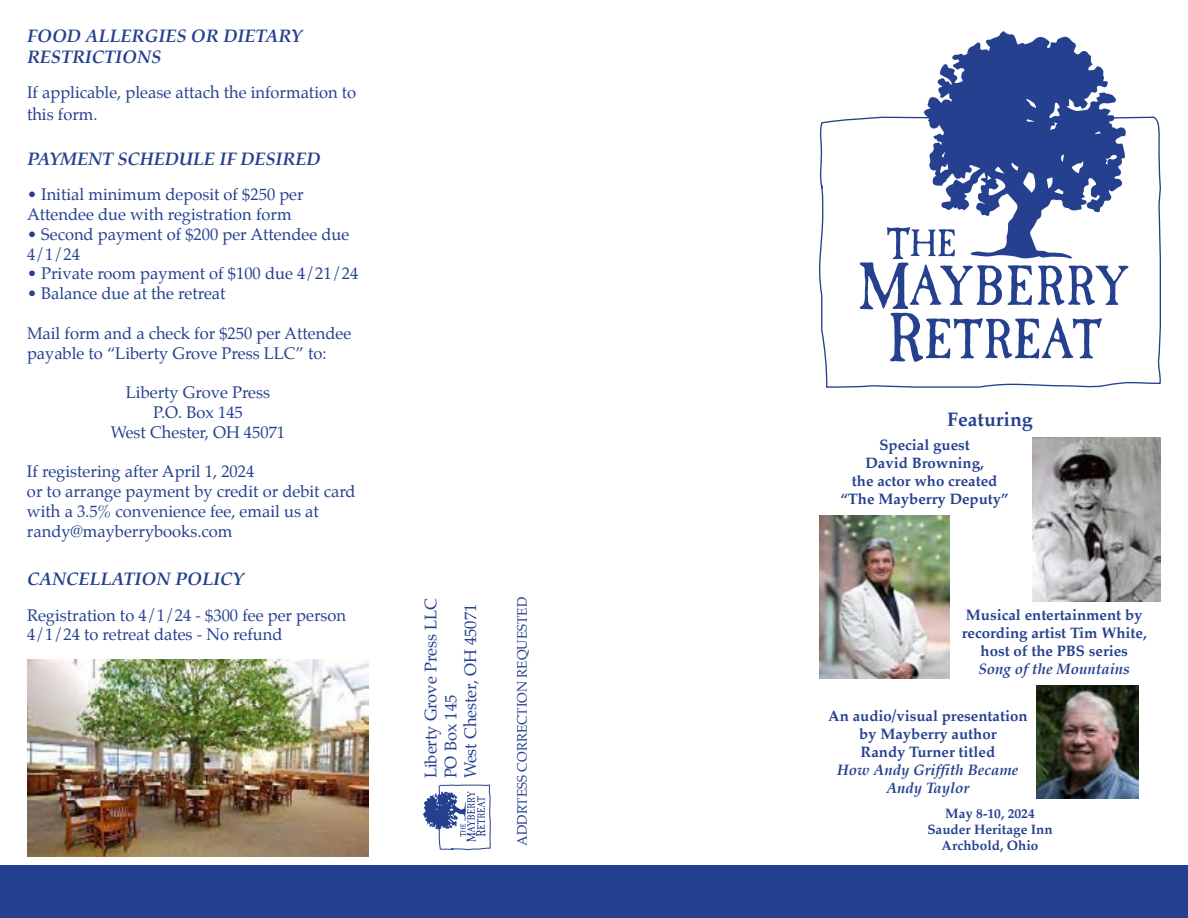
<style>
.page{position:relative;width:1188px;height:918px;background:#fff}
.page>*{position:absolute;margin:0;border:0;box-sizing:border-box;transform-origin:0 0}
.t1{font:700 19.5px "Palatino";color:#25408f}
.t2{font:italic 700 18px/21.6px "Palatino";color:#25408f}
.t3{font:16.5px/19.8px "Palatino";color:#25408f}
.t4{font:700 15px/18px "Palatino";color:#25408f;text-align:center}
.t5{font:italic 700 15px/18px "Palatino";color:#25408f;text-align:center}
.t6{font:700 13.5px/16.2px "Palatino";color:#25408f;text-align:center}
.t7{font:13.5px "Palatino";color:#25408f}
</style>
<div class="page">
<div style="left:0;top:865px;width:1188px;height:53px;background:#25408f"></div>
<svg style="left:819px;top:116px;width:342px;height:272px"></svg>
<svg style="left:860px;top:227px;width:268px;height:135px"></svg>
<svg style="left:924px;top:31px;width:202px;height:228px;fill:#25408f"></svg>
<img style="left:1037px;top:685px;width:102px;height:113px">
<img style="left:819px;top:515px;width:131px;height:164px">
<svg style="left:423px;top:785px;width:67px;height:65px"></svg>
<img style="left:27px;top:659px;width:342px;height:197px">
<img style="left:1032px;top:437px;width:128px;height:164px">
<p class="t2" style="left:27px;top:25px;width:276px">FOOD ALLERGIES OR DIETARY<br>RESTRICTIONS</p>
<p class="t3" style="left:27px;top:82px;width:331px;line-height:21.6px">If applicable, please attach the information to this form.</p>
<p class="t2" style="left:27px;top:149px;width:295px">PAYMENT SCHEDULE IF DESIRED</p>
<p class="t3" style="left:27px;top:185px;width:278px">• Initial minimum deposit of $250 per<br>Attendee due with registration form</p>
<p class="t3" style="left:27px;top:224px;width:324px">• Second payment of $200 per Attendee due<br>4/1/24</p>
<p class="t3" style="left:27px;top:264px;width:333px">• Private room payment of $100 due 4/21/24</p>
<p class="t3" style="left:27px;top:284px;width:200px">• Balance due at the retreat</p>
<p class="t3" style="left:27px;top:323px;width:326px">Mail form and a check for $250 per Attendee payable to “Liberty Grove Press LLC” to:</p>
<p class="t3" style="left:111px;top:383px;width:176px;text-align:center">Liberty Grove Press<br>P.O. Box 145<br>West Chester, OH 45071</p>
<p class="t3" style="left:27px;top:462px;width:330px">If registering after April 1, 2024<br>or to arrange payment by credit or debit card with a 3.5% convenience fee, email us at randy@mayberrybooks.com</p>
<p class="t2" style="left:27px;top:569px;width:218px">CANCELLATION POLICY</p>
<p class="t3" style="left:27px;top:605px;width:321px">Registration to 4/1/24 - $300 fee per person<br>4/1/24 to retreat dates - No refund</p>
<p class="t3" style="left:421px;top:778px;width:182px;rotate:-90deg">Liberty Grove Press LLC<br>PO Box 145<br>West Chester, OH 45071</p>
<p class="t7" style="left:511px;top:846px;width:250px;rotate:-90deg">ADDRTESS CORRECTION REQUESTED</p>
<p class="t1" style="left:947px;top:402px;width:87px">Featuring</p>
<p class="t4" style="left:840px;top:435px;width:170px">Special guest<br>David Browning,<br>the actor who created “The Mayberry Deputy”</p>
<p class="t4" style="left:962px;top:605px;width:186px">Musical entertainment by recording artist Tim White, host of the PBS series</p>
<p class="t5" style="left:979px;top:660px;width:153px">Song of the Mountains</p>
<p class="t4" style="left:828px;top:706px;width:201px">An audio/visual presentation by Mayberry author<br>Randy Turner titled</p>
<p class="t5" style="left:837px;top:761px;width:183px">How Andy Griffith Became<br>Andy Taylor</p>
<p class="t6" style="left:927px;top:805px;width:127px">May 8-10, 2024<br>Sauder Heritage Inn<br>Archbold, Ohio</p>
</div>
